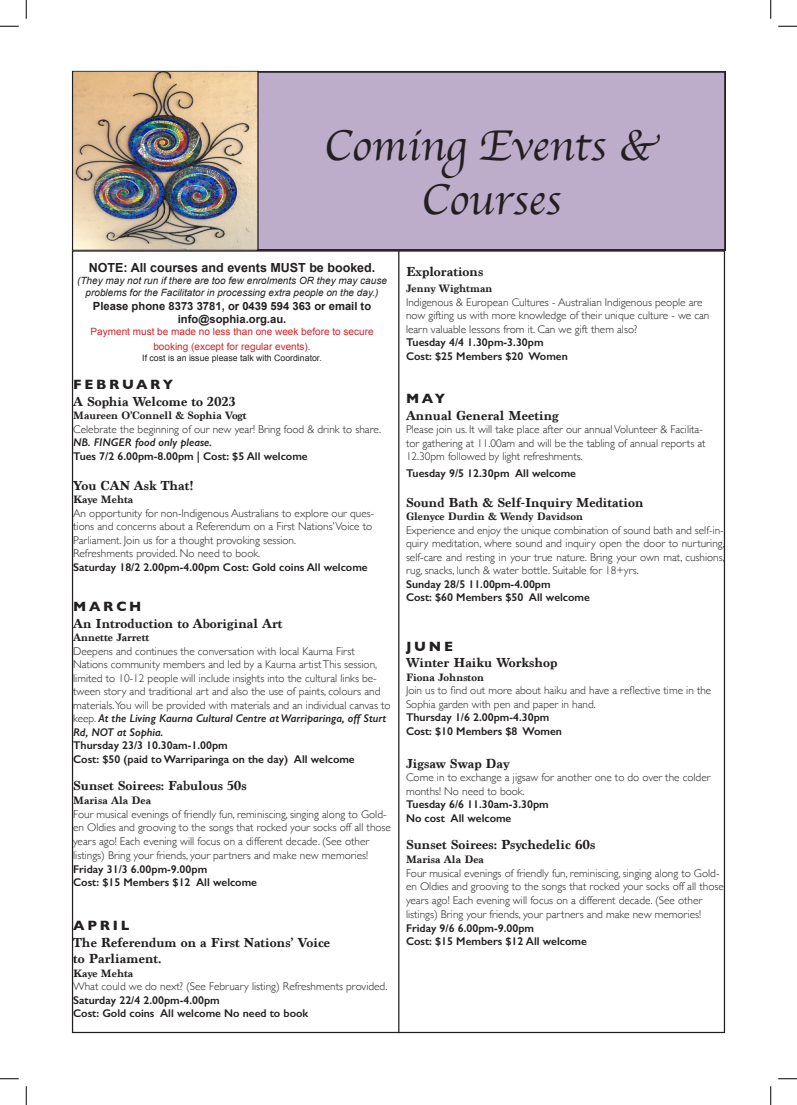
<style>
.page{position:relative;width:797px;height:1105px;background:#fff}
.page>*{position:absolute;margin:0;border:0;box-sizing:border-box;transform-origin:0 0}
.t1{font:45px/54px "Apple Chancery";color:#231f20;text-align:center}
.t2{font:700 13.75px "Marion";color:#231f20}
.t3{font:700 13.75px "Gill Sans";letter-spacing:.2em;color:#231f20}
.t4{font:700 12.5px "Arial";color:#231f20}
.t5{font:300 11.25px/13.5px "Gill Sans";color:#231f20}
.t6{font:600 11.25px "Gill Sans";color:#231f20}
.t7{font:700 11.25px "Marion";color:#231f20}
.t8{font:700 11.25px/13.5px "Arial";color:#231f20;text-align:center}
.t9{font:italic 10px/12px "Arial";color:#231f20;text-align:center}
.t10{font:10px "Arial";color:#d1232a}
.t11{font:8.75px "Arial";color:#231f20}
.s1{font-weight:600;font-style:italic}
</style>
<div class="page">
<div style="left:258px;top:72px;width:467px;height:178px;background:#bdacca"></div>
<img style="left:74px;top:73px;width:182px;height:175px">
<hr style="left:398px;top:251px;width:1px;height:782px;background:#231f20">
<svg style="left:0;top:25px;width:19px;height:2px"></svg>
<svg style="left:778px;top:25px;width:19px;height:2px"></svg>
<svg style="left:0;top:1078px;width:19px;height:1px"></svg>
<svg style="left:778px;top:1078px;width:19px;height:1px"></svg>
<svg style="left:25px;top:0;width:2px;height:19px"></svg>
<svg style="left:25px;top:1086px;width:2px;height:19px"></svg>
<svg style="left:770px;top:0;width:1px;height:19px"></svg>
<svg style="left:770px;top:1086px;width:1px;height:19px"></svg>
<p class="t1" style="left:324px;top:119px;width:336px">Coming Events &amp;<br>Courses</p>
<p class="t4" style="left:89px;top:259px;width:288px">NOTE: All courses and events MUST be booked.</p>
<p class="t9" style="left:77px;top:275px;width:311px">(They may not run if there are too few enrolments OR they may cause problems for the Facilitator in processing extra people on the day.)</p>
<p class="t8" style="left:93px;top:299px;width:280px">Please phone 8373 3781, or 0439 594 363 or email to info@sophia.org.au.</p>
<p class="t10" style="left:90px;top:325px;width:284px">Payment must be made no less than one week before to secure</p>
<p class="t10" style="left:153px;top:340px;width:159px">booking (except for regular events).</p>
<p class="t11" style="left:142px;top:352px;width:181px">If cost is an issue please talk with Coordinator.</p>
<p class="t3" style="left:73px;top:374px;width:102px">FEBRUARY</p>
<p class="t2" style="left:73px;top:393px;width:164px">A Sophia Welcome to 2023</p>
<p class="t7" style="left:73px;top:409px;width:175px">Maureen O’Connell &amp; Sophia Vogt</p>
<p class="t5" style="left:73px;top:422px;width:309px">Celebrate the beginning of our new year! Bring food &amp; drink to share.<br><span class="s1">NB. FINGER food only please.</span></p>
<p class="t6" style="left:73px;top:449px;width:236px">Tues 7/2 6.00pm-8.00pm | Cost: $5 All welcome</p>
<p class="t2" style="left:73px;top:477px;width:122px">You CAN Ask That!</p>
<p class="t7" style="left:73px;top:493px;width:62px">Kaye Mehta</p>
<p class="t5" style="left:73px;top:506px;width:302px">An opportunity for non-Indigenous Australians to explore our ques&shy;tions and concerns about a Referendum on a First Nations’Voice to<br>Parliament. Join us for a thought provoking session.</p>
<p class="t5" style="left:73px;top:546px;width:189px">Refreshments provided. No need to book.</p>
<p class="t6" style="left:73px;top:560px;width:296px">Saturday 18/2 2.00pm-4.00pm Cost: Gold coins All welcome</p>
<p class="t3" style="left:73px;top:596px;width:70px">MARCH</p>
<p class="t2" style="left:73px;top:615px;width:211px">An Introduction to Aboriginal Art</p>
<p class="t7" style="left:73px;top:631px;width:78px">Annette Jarrett</p>
<p class="t5" style="left:73px;top:644px;width:319px">Deepens and continues the conversation with local Kaurna First Nations community members and led by a Kaurna artist This session, limited to 10-12 people will include insights into the cultural links be&shy;tween story and traditional art and also the use of paints, colours and materials.You will be provided with materials and an individual canvas to keep. <span class="s1">At the Living Kaurna Cultural Centre at Warriparinga, off Sturt Rd, NOT at Sophia.</span></p>
<p class="t6" style="left:73px;top:738px;width:156px">Thursday 23/3 10.30am-1.00pm</p>
<p class="t6" style="left:73px;top:752px;width:283px">Cost: $50 (paid to Warriparinga on the day) All welcome</p>
<p class="t2" style="left:73px;top:777px;width:175px">Sunset Soirees: Fabulous 50s</p>
<p class="t7" style="left:73px;top:793px;width:79px">Marisa Ala Dea</p>
<p class="t5" style="left:73px;top:806px;width:319px">Four musical evenings of friendly fun, reminiscing, singing along to Gold&shy;en Oldies and grooving to the songs that rocked your socks off all those years ago! Each evening will focus on a different decade. (See other listings) Bring your friends, your partners and make new memories!</p>
<p class="t6" style="left:73px;top:862px;width:135px">Friday 31/3 6.00pm-9.00pm</p>
<p class="t6" style="left:73px;top:876px;width:185px">Cost: $15 Members $12 All welcome</p>
<p class="t3" style="left:73px;top:915px;width:58px">APRIL</p>
<p class="t2" style="left:73px;top:934px;width:258px">The Referendum on a First Nations’ Voice</p>
<p class="t2" style="left:73px;top:951px;width:90px">to Parliament.</p>
<p class="t7" style="left:73px;top:966px;width:62px">Kaye Mehta</p>
<p class="t5" style="left:73px;top:979px;width:316px">What could we do next? (See February listing) Refreshments provided.</p>
<p class="t6" style="left:73px;top:993px;width:148px">Saturday 22/4 2.00pm-4.00pm</p>
<p class="t6" style="left:73px;top:1007px;width:237px">Cost: Gold coins All welcome No need to book</p>
<p class="t2" style="left:406px;top:263px;width:79px">Explorations</p>
<p class="t7" style="left:406px;top:282px;width:88px">Jenny Wightman</p>
<p class="t5" style="left:406px;top:295px;width:305px">Indigenous &amp; European Cultures - Australian Indigenous people are now gifting us with more knowledge of their unique culture - we can learn valuable lessons from it. Can we gift them also?</p>
<p class="t6" style="left:406px;top:336px;width:139px">Tuesday 4/4 1.30pm-3.30pm</p>
<p class="t6" style="left:406px;top:349px;width:163px">Cost: $25 Members $20 Women</p>
<p class="t3" style="left:406px;top:388px;width:41px">MAY</p>
<p class="t2" style="left:406px;top:407px;width:154px">Annual General Meeting</p>
<p class="t5" style="left:406px;top:422px;width:301px">Please join us. It will take place after our annual Volunteer &amp; Facilita&shy;tor gathering at 11.00am and will be the tabling of annual reports at<br>12.30pm followed by light refreshments.</p>
<p class="t6" style="left:406px;top:466px;width:171px">Tuesday 9/5 12.30pm All welcome</p>
<p class="t2" style="left:406px;top:494px;width:239px">Sound Bath &amp; Self-Inquiry Meditation</p>
<p class="t7" style="left:406px;top:510px;width:178px">Glenyce Durdin &amp; Wendy Davidson</p>
<p class="t5" style="left:406px;top:523px;width:320px;text-align:justify">Experience and enjoy the unique combination of sound bath and self-in&shy;quiry meditation, where sound and inquiry open the door to nurturing, self-care and resting in your true nature. Bring your own mat, cushions, rug, snacks, lunch &amp; water bottle. Suitable for 18+yrs.</p>
<p class="t6" style="left:406px;top:577px;width:146px">Sunday 28/5 11.00pm-4.00pm</p>
<p class="t6" style="left:406px;top:591px;width:185px">Cost: $60 Members $50 All welcome</p>
<p class="t3" style="left:406px;top:635px;width:48px">JUNE</p>
<p class="t2" style="left:406px;top:655px;width:153px">Winter Haiku Workshop</p>
<p class="t7" style="left:406px;top:671px;width:80px">Fiona Johnston</p>
<p class="t5" style="left:406px;top:683px;width:307px">Join us to find out more about haiku and have a reflective time in the<br>Sophia garden with pen and paper in hand.</p>
<p class="t6" style="left:406px;top:711px;width:145px">Thursday 1/6 2.00pm-4.30pm</p>
<p class="t6" style="left:406px;top:724px;width:157px">Cost: $10 Members $8 Women</p>
<p class="t2" style="left:406px;top:755px;width:105px">Jigsaw Swap Day</p>
<p class="t5" style="left:406px;top:770px;width:306px">Come in to exchange a jigsaw for another one to do over the colder months! No need to book.</p>
<p class="t6" style="left:406px;top:798px;width:144px">Tuesday 6/6 11.30am-3.30pm</p>
<p class="t6" style="left:406px;top:811px;width:107px">No cost All welcome</p>
<p class="t2" style="left:406px;top:836px;width:191px">Sunset Soirees: Psychedelic 60s</p>
<p class="t7" style="left:406px;top:853px;width:79px">Marisa Ala Dea</p>
<p class="t5" style="left:406px;top:866px;width:319px">Four musical evenings of friendly fun, reminiscing, singing along to Gold&shy;en Oldies and grooving to the songs that rocked your socks off all those years ago! Each evening will focus on a different decade. (See other listings) Bring your friends, your partners and make new memories!</p>
<p class="t6" style="left:406px;top:921px;width:130px">Friday 9/6 6.00pm-9.00pm</p>
<p class="t6" style="left:406px;top:935px;width:182px">Cost: $15 Members $12 All welcome</p>
</div>
